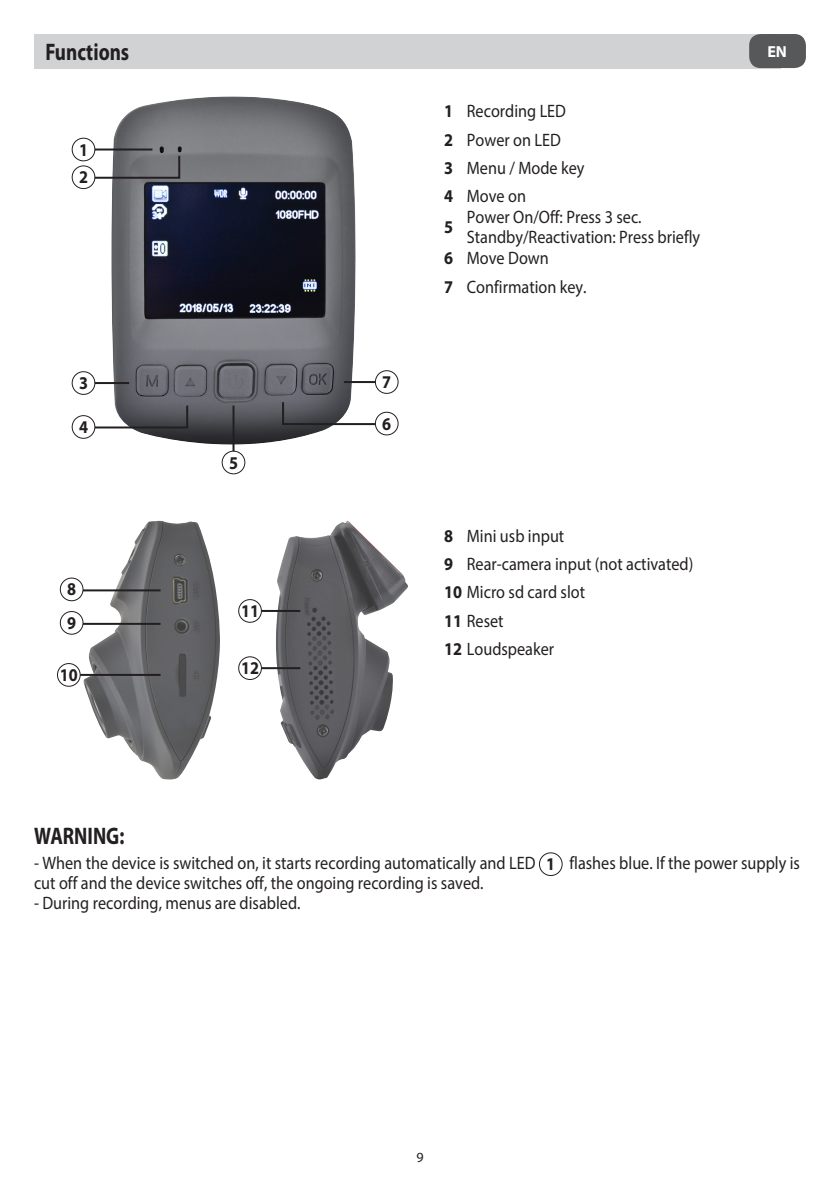
<style>
.page{position:relative;width:840px;height:1191px;background:#fff}
.page>*{position:absolute;margin:0;border:0;box-sizing:border-box;transform-origin:0 0}
.t1{font:700 24px "Myriad Pro";color:#231f20;scale:.8 1}
.t2{font:18px/28.4px "Myriad Pro";color:#231f20;scale:.9 1}
.t3{font:700 18px/33.4px "Myriad Pro";color:#231f20;scale:.9 1}
.t4{font:700 16px "Myriad Pro";color:#fff}
.t5{font:14px "Myriad Pro";color:#231f20}
.s1{font-weight:700}
</style>
<div class="page">
<div style="left:34px;top:34px;width:746px;height:34px;background:#d1d2d4"></div>
<div style="left:748px;top:34px;width:57px;height:34px;background:#57585a;border-radius:11px"></div>
<div style="left:538px;top:852px;width:24px;height:24px;border:1px solid #231f20;border-radius:50%"></div>
<img style="left:109px;top:96px;width:249px;height:348px">
<hr style="left:90px;top:148px;width:62px;height:2px;background:#231f20">
<hr style="left:93px;top:382px;width:36px;height:2px;background:#231f20">
<hr style="left:344px;top:381px;width:40px;height:2px;background:#231f20">
<svg style="left:88px;top:154px;width:93px;height:26px"></svg>
<svg style="left:93px;top:403px;width:96px;height:26px"></svg>
<svg style="left:281px;top:400px;width:102px;height:26px"></svg>
<hr style="left:232px;top:405px;width:2px;height:52px;background:#231f20">
<div style="left:72px;top:138px;width:23px;height:23px;background:#fff;border-radius:50%"></div>
<div style="left:72px;top:138px;width:23px;height:23px;border:1px solid #231f20;border-radius:50%"></div>
<div style="left:72px;top:371px;width:23px;height:24px;border:1px solid #231f20;border-radius:50%"></div>
<div style="left:375px;top:371px;width:23px;height:22px;background:#fff;border-radius:50%"></div>
<div style="left:374px;top:370px;width:24px;height:24px;border:1px solid #231f20;border-radius:50%"></div>
<div style="left:72px;top:166px;width:23px;height:23px;background:#fff;border-radius:50%"></div>
<div style="left:72px;top:165px;width:23px;height:24px;border:1px solid #231f20;border-radius:50%"></div>
<div style="left:72px;top:415px;width:23px;height:23px;background:#fff;border-radius:50%"></div>
<div style="left:72px;top:415px;width:23px;height:24px;border:1px solid #231f20;border-radius:50%"></div>
<div style="left:375px;top:412px;width:23px;height:23px;background:#fff;border-radius:50%"></div>
<div style="left:374px;top:412px;width:24px;height:23px;border:1px solid #231f20;border-radius:50%"></div>
<div style="left:222px;top:451px;width:23px;height:23px;background:#fff;border-radius:50%"></div>
<div style="left:221px;top:451px;width:24px;height:23px;border:1px solid #231f20;border-radius:50%"></div>
<img style="left:83px;top:521px;width:137px;height:258px">
<img style="left:276px;top:521px;width:132px;height:258px">
<hr style="left:75px;top:589px;width:85px;height:2px;background:#231f20">
<hr style="left:75px;top:623px;width:85px;height:2px;background:#231f20">
<hr style="left:75px;top:674px;width:85px;height:2px;background:#231f20">
<hr style="left:257px;top:610px;width:43px;height:2px;background:#231f20">
<hr style="left:254px;top:667px;width:46px;height:2px;background:#231f20">
<div style="left:60px;top:578px;width:23px;height:23px;background:#fff;border-radius:50%"></div>
<div style="left:60px;top:577px;width:23px;height:24px;border:1px solid #231f20;border-radius:50%"></div>
<div style="left:60px;top:611px;width:23px;height:23px;background:#fff;border-radius:50%"></div>
<div style="left:60px;top:611px;width:23px;height:23px;border:1px solid #231f20;border-radius:50%"></div>
<div style="left:57px;top:663px;width:23px;height:23px;background:#fff;border-radius:50%"></div>
<div style="left:57px;top:663px;width:24px;height:23px;border:1px solid #231f20;border-radius:50%"></div>
<div style="left:238px;top:599px;width:23px;height:23px;background:#fff;border-radius:50%"></div>
<div style="left:238px;top:599px;width:24px;height:24px;border:1px solid #231f20;border-radius:50%"></div>
<div style="left:238px;top:657px;width:23px;height:22px;background:#fff;border-radius:50%"></div>
<div style="left:238px;top:656px;width:24px;height:24px;border:1px solid #231f20;border-radius:50%"></div>
<h1 class="t1" style="left:45px;top:36px;width:106px">Functions</h1>
<p class="t3" style="left:79px;top:132px;width:11px">1</p>
<p class="t3" style="left:79px;top:160px;width:11px">2</p>
<p class="t3" style="left:79px;top:366px;width:11px">3</p>
<p class="t3" style="left:382px;top:365px;width:11px">7</p>
<p class="t3" style="left:79px;top:410px;width:11px">4</p>
<p class="t3" style="left:382px;top:406px;width:11px">6</p>
<p class="t3" style="left:229px;top:445px;width:11px">5</p>
<p class="t3" style="left:67px;top:572px;width:11px">8<br>9</p>
<p class="t3" style="left:60px;top:657px;width:21px">10</p>
<p class="t3" style="left:241px;top:593px;width:21px">11</p>
<p class="t3" style="left:241px;top:651px;width:21px">12</p>
<p class="t2" style="left:444px;top:97px;width:157px"><span class="s1">1</span> Recording LED<br><span class="s1">2</span> Power on LED<br><span class="s1">3</span> Menu / Mode key<br><span class="s1">4</span> Move on</p>
<p class="t3" style="left:444px;top:210px;width:11px">5</p>
<p class="t2" style="left:466px;top:203px;width:195px">Power On/Off: Press 3 sec.</p>
<p class="t2" style="left:466px;top:223px;width:260px">Standby/Reactivation: Press briefly</p>
<p class="t2" style="left:444px;top:244px;width:118px"><span class="s1">6</span> Move Down</p>
<p class="t2" style="left:444px;top:272px;width:160px"><span class="s1">7</span> Confirmation key.</p>
<p class="t2" style="left:444px;top:521px;width:278px"><span class="s1">8</span> Mini usb input<br><span class="s1">9</span> Rear-camera input (not activated)<br><span class="s1">10</span> Micro sd card slot<br><span class="s1">11</span> Reset<br><span class="s1">12</span> Loudspeaker</p>
<p class="t4" style="left:767px;top:41px;width:21px">EN</p>
<h1 class="t1" style="left:34px;top:820px;width:114px">WARNING:</h1>
<p class="t2" style="left:34px;top:852px;width:852px;line-height:20px">- When the device is switched on, it starts recording automatically and LED <span class="s1">1</span> flashes blue. If the power supply is cut off and the device switches off, the ongoing recording is saved.</p>
<p class="t2" style="left:34px;top:888px;width:297px">- During recording, menus are disabled.</p>
<p class="t5" style="left:416px;top:1148px;width:9px">9</p>
</div>
